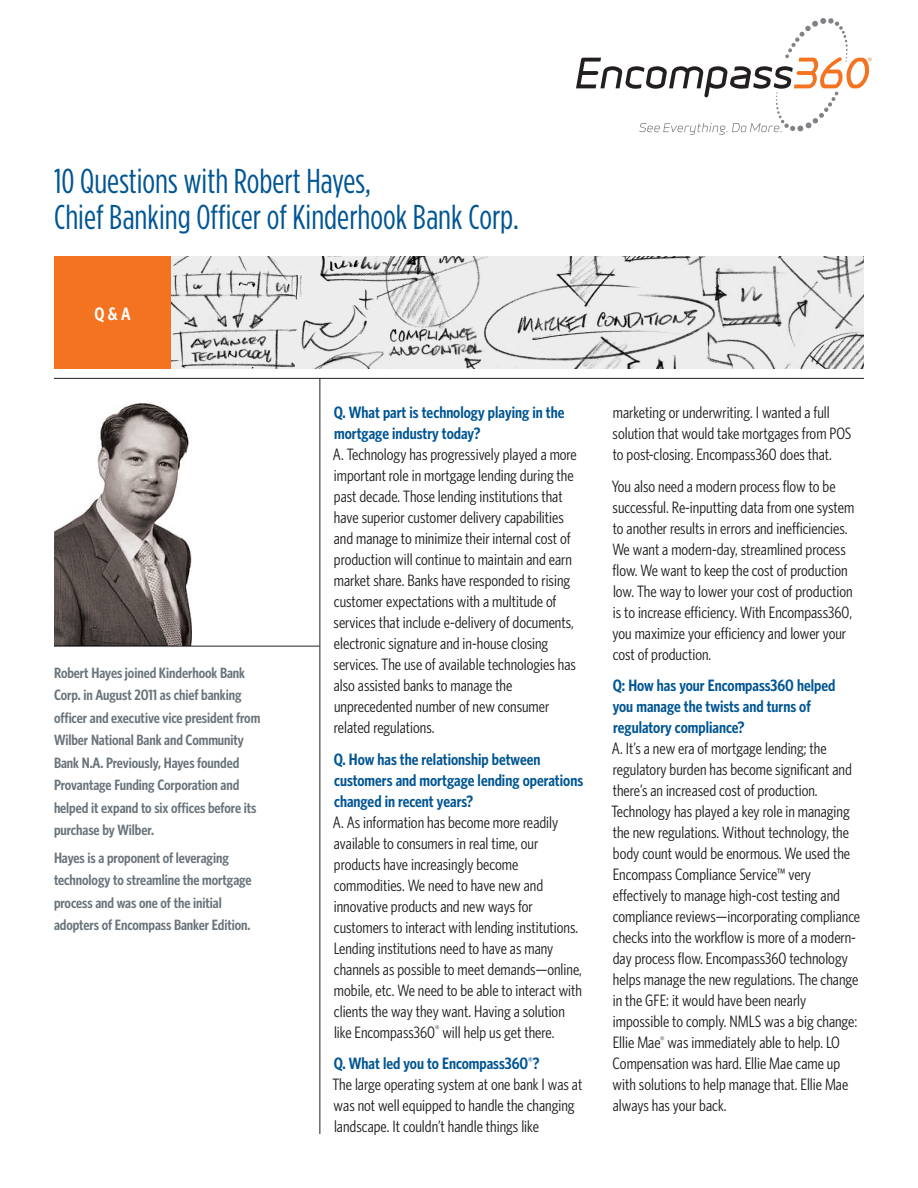
<style>
.page{position:relative;width:918px;height:1188px;background:#fff}
.page>*{position:absolute;margin:0;border:0;box-sizing:border-box;transform-origin:0 0}
.quote__large{font:34.5px "Gotham Condensed";color:#005594}
.subhead__orange{font:600 18px "Whitney Condensed";color:#fff}
.body{font:16.5px/21px "Whitney Condensed";color:#231f20}
.question{font:600 16.5px/21px "Whitney Condensed";color:#005594}
.sidebar_body__back{font:600 15px/22.5px "Whitney Condensed";letter-spacing:-.005em;color:#6a747b}
</style>
<div class="page">
<img style="left:171px;top:256px;width:693px;height:113px">
<div style="left:54px;top:256px;width:117px;height:113px;background:#f47321"></div>
<hr style="left:54px;top:378px;width:810px;height:1px;background:#231f20">
<hr style="left:320px;top:378px;width:1px;height:756px;background:#231f20">
<svg style="left:576px;top:18px;width:296px;height:117px"></svg>
<img style="left:54px;top:403px;width:144px;height:243px">
<hr style="left:54px;top:646px;width:266px;height:1px;background:#231f20">
<p class="quote__large" style="left:54px;top:159px;width:319px">10 Questions with Robert Hayes,</p>
<p class="quote__large" style="left:54px;top:195px;width:466px">Chief Banking Officer of Kinderhook Bank Corp.</p>
<p class="subhead__orange" style="left:94px;top:302px;width:38px">Q &amp; A</p>
<p class="sidebar_body__back" style="left:54px;top:661px;width:208px">Robert Hayes joined Kinderhook Bank Corp. in August 2011 as chief banking officer and executive vice president from Wilber National Bank and Community Bank N.A. Previously, Hayes founded Provantage Funding Corporation and helped it expand to six offices before its purchase by Wilber.</p>
<p class="sidebar_body__back" style="left:54px;top:846px;width:199px">Hayes is a proponent of leveraging technology to streamline the mortgage process and was one of the initial adopters of Encompass Banker Edition.</p>
<p class="question" style="left:334px;top:401px;width:232px">Q. What part is technology playing in the mortgage industry today?</p>
<p class="body" style="left:333px;top:444px;width:245px">A. Technology has progressively played a more important role in mortgage lending during the past decade. Those lending institutions that have superior customer delivery capabilities and manage to minimize their internal cost of production will continue to maintain and earn market share. Banks have responded to rising customer expectations with a multitude of services that include e-delivery of documents, electronic signature and in-house closing services. The use of available technologies has also assisted banks to manage the unprecedented number of new consumer related regulations.</p>
<p class="question" style="left:334px;top:748px;width:251px">Q. How has the relationship between customers and mortgage lending operations changed in recent years?</p>
<p class="body" style="left:333px;top:811px;width:251px">A. As information has become more readily available to consumers in real time, our products have increasingly become commodities. We need to have new and innovative products and new ways for customers to interact with lending institutions.<br>Lending institutions need to have as many channels as possible to meet demands—online, mobile, etc. We need to be able to interact with clients the way they want. Having a solution like Encompass360<sup>®</sup> will help us get there.</p>
<p class="question" style="left:334px;top:1052px;width:207px">Q. What led you to Encompass360<sup>®</sup>?</p>
<p class="body" style="left:332px;top:1074px;width:251px">The large operating system at one bank I was at was not well equipped to handle the changing landscape. It couldn’t handle things like</p>
<p class="body" style="left:613px;top:402px;width:240px">marketing or underwriting. I wanted a full solution that would take mortgages from POS to post-closing. Encompass360 does that.</p>
<p class="body" style="left:612px;top:475px;width:244px">You also need a modern process flow to be successful. Re-inputting data from one system to another results in errors and inefficiencies.<br>We want a modern-day, streamlined process flow. We want to keep the cost of production low. The way to lower your cost of production is to increase efficiency. With Encompass360, you maximize your efficiency and lower your cost of production.</p>
<p class="question" style="left:613px;top:674px;width:224px">Q: How has your Encompass360 helped you manage the twists and turns of regulatory compliance?</p>
<p class="body" style="left:611px;top:738px;width:250px">A. It’s a new era of mortgage lending; the regulatory burden has become significant and there’s an increased cost of production.<br>Technology has played a key role in managing the new regulations. Without technology, the body count would be enormous. We used the Encompass Compliance Service™ very effectively to manage high-cost testing and compliance reviews—incorporating compliance checks into the workflow is more of a modern&shy;day process flow. Encompass360 technology helps manage the new regulations. The change in the GFE: it would have been nearly impossible to comply. NMLS was a big change:<br>Ellie Mae<sup>®</sup> was immediately able to help. LO Compensation was hard. Ellie Mae came up with solutions to help manage that. Ellie Mae always has your back.</p>
</div>
